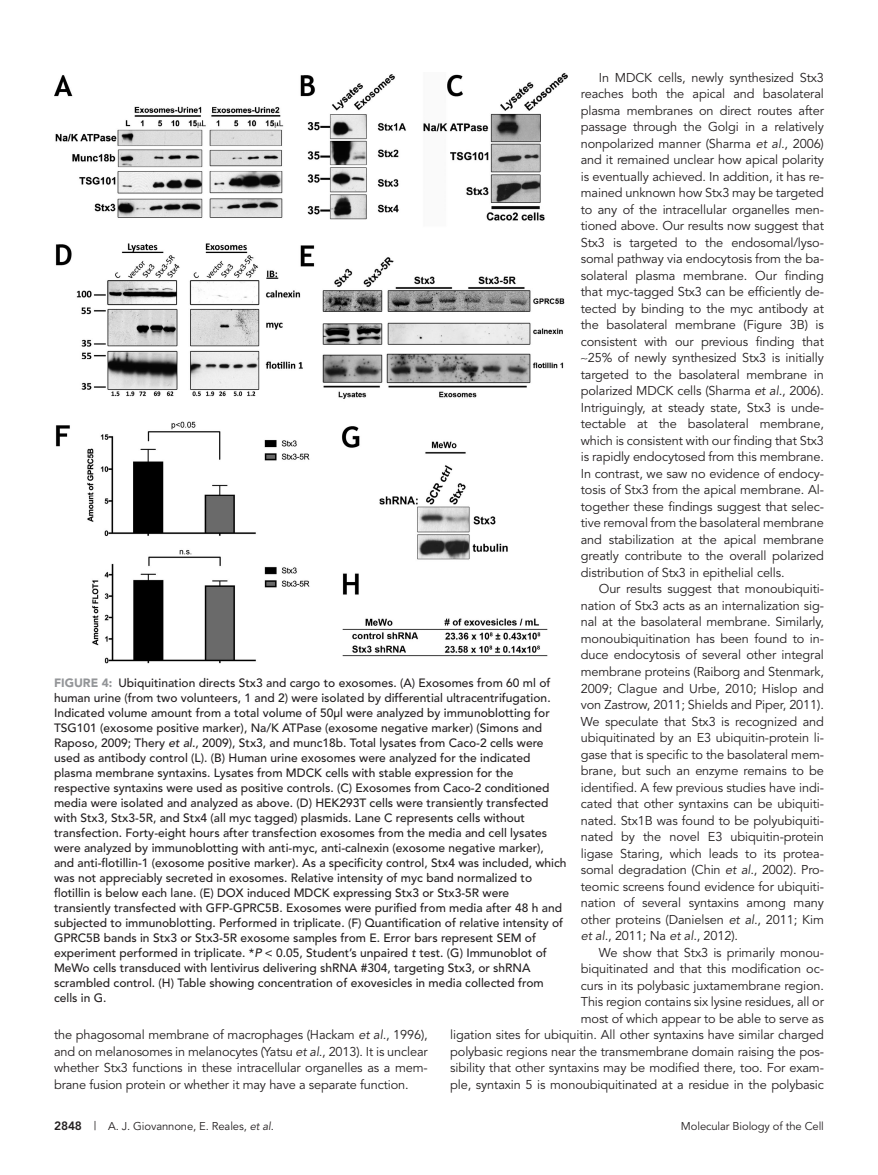
<style>
.page{position:relative;width:878px;height:1175px;background:#fff}
.page>*{position:absolute;margin:0;border:0;box-sizing:border-box;transform-origin:0 0}
.Para{font:12.75px/16.5px "Avenir";letter-spacing:-.01em;color:#231f20;text-align:justify}
.ParaFL{font:12.75px/16.5px "Avenir";letter-spacing:-.01em;color:#231f20;text-align:justify}
.FigCaption{font:500 12px/15px "Avenir";color:#231f20}
.t1{font:11.25px "Avenir";letter-spacing:-.01em;color:#231f20}
.s1{font-style:italic}
.s2{font-weight:900;color:#939598}
.s3{font-weight:800;font-size:12px}
.s4{font-size:12px}
</style>
<div class="page">
<img style="left:54px;top:73px;width:513px;height:590px">
<p class="Para" style="left:580px;top:69px;width:245px;text-indent:18px">In MDCK cells, newly synthesized Stx3 reaches both the apical and basolateral plasma membranes on direct routes after passage through the Golgi in a relatively nonpolarized manner (Sharma <span class="s1">et al.</span>, 2006) and it remained unclear how apical polarity is eventually achieved. In addition, it has re&shy;mained unknown how Stx3 may be targeted to any of the intracellular organelles men&shy;tioned above. Our results now suggest that Stx3 is targeted to the endosomal/lyso&shy;somal pathway via endocytosis from the ba&shy;solateral plasma membrane. Our finding that myc-tagged Stx3 can be efficiently de&shy;tected by binding to the myc antibody at the basolateral membrane (Figure 3B) is consistent with our previous finding that ∼25% of newly synthesized Stx3 is initially targeted to the basolateral membrane in polarized MDCK cells (Sharma <span class="s1">et al.</span>, 2006).<br>Intriguingly, at steady state, Stx3 is unde&shy;tectable at the basolateral membrane, which is consistent with our finding that Stx3 is rapidly endocytosed from this membrane.<br>In contrast, we saw no evidence of endocy&shy;tosis of Stx3 from the apical membrane. Al&shy;together these findings suggest that selec&shy;tive removal from the basolateral membrane and stabilization at the apical membrane greatly contribute to the overall polarized distribution of Stx3 in epithelial cells.</p>
<p class="Para" style="left:580px;top:581px;width:245px;text-indent:18px">Our results suggest that monoubiquiti&shy;nation of Stx3 acts as an internalization sig&shy;nal at the basolateral membrane. Similarly, monoubiquitination has been found to in&shy;duce endocytosis of several other integral membrane proteins (Raiborg and Stenmark, 2009; Clague and Urbe, 2010; Hislop and von Zastrow, 2011; Shields and Piper, 2011).<br>We speculate that Stx3 is recognized and ubiquitinated by an E3 ubiquitin-protein li&shy;gase that is specific to the basolateral mem&shy;brane, but such an enzyme remains to be identified. A few previous studies have indi&shy;cated that other syntaxins can be ubiquiti&shy;nated. Stx1B was found to be polyubiquiti&shy;nated by the novel E3 ubiquitin-protein ligase Staring, which leads to its protea&shy;somal degradation (Chin <span class="s1">et al.</span>, 2002). Pro&shy;teomic screens found evidence for ubiquiti&shy;nation of several syntaxins among many other proteins (Danielsen <span class="s1">et al.</span>, 2011; Kim <span class="s1">et al.</span>, 2011; Na <span class="s1">et al.</span>, 2012).</p>
<p class="Para" style="left:450px;top:944px;width:375px;text-align:right">We show that Stx3 is primarily monou-<br>biquitinated and that this modification oc-<br>curs in its polybasic juxtamembrane region.<br>This region contains six lysine residues, all or<br>most of which appear to be able to serve as<br>ligation sites for ubiquitin. All other syntaxins have similar charged polybasic regions near the transmembrane domain raising the pos&shy;sibility that other syntaxins may be modified there, too. For exam&shy;ple, syntaxin 5 is monoubiquitinated at a residue in the polybasic</p>
<p class="FigCaption" style="left:54px;top:675px;width:514px"><span class="s2">FIGURE 4:</span> Ubiquitination directs Stx3 and cargo to exosomes. (A) Exosomes from 60 ml of human urine (from two volunteers, 1 and 2) were isolated by differential ultracentrifugation.<br>Indicated volume amount from a total volume of 50μl were analyzed by immunoblotting for TSG101 (exosome positive marker), Na/K ATPase (exosome negative marker) (Simons and Raposo, 2009; Thery <span class="s1">et al.</span>, 2009), Stx3, and munc18b. Total lysates from Caco-2 cells were used as antibody control (L). (B) Human urine exosomes were analyzed for the indicated plasma membrane syntaxins. Lysates from MDCK cells with stable expression for the respective syntaxins were used as positive controls. (C) Exosomes from Caco-2 conditioned media were isolated and analyzed as above. (D) HEK293T cells were transiently transfected with Stx3, Stx3-5R, and Stx4 (all myc tagged) plasmids. Lane C represents cells without transfection. Forty-eight hours after transfection exosomes from the media and cell lysates were analyzed by immunoblotting with anti-myc, anti-calnexin (exosome negative marker), and anti-flotillin-1 (exosome positive marker). As a specificity control, Stx4 was included, which was not appreciably secreted in exosomes. Relative intensity of myc band normalized to flotillin is below each lane. (E) DOX induced MDCK expressing Stx3 or Stx3-5R were transiently transfected with GFP-GPRC5B. Exosomes were purified from media after 48 h and subjected to immunoblotting. Performed in triplicate. (F) Quantification of relative intensity of GPRC5B bands in Stx3 or Stx3-5R exosome samples from E. Error bars represent SEM of experiment performed in triplicate. *<span class="s1">P</span> &lt; 0.05, Student’s unpaired <span class="s1">t</span> test. (G) Immunoblot of MeWo cells transduced with lentivirus delivering shRNA #304, targeting Stx3, or shRNA scrambled control. (H) Table showing concentration of exovesicles in media collected from cells in G.</p>
<p class="ParaFL" style="left:54px;top:1026px;width:375px">the phagosomal membrane of macrophages (Hackam <span class="s1">et al.</span>, 1996), and on melanosomes in melanocytes (Yatsu <span class="s1">et al.</span>, 2013). It is unclear whether Stx3 functions in these intracellular organelles as a mem&shy;brane fusion protein or whether it may have a separate function.</p>
<p class="t1" style="left:54px;top:1119px;width:221px"><span class="s3">2848</span> <span class="s4">|</span> A. J. Giovannone, E. Reales, <span class="s1">et al</span>.</p>
<p class="t1" style="left:681px;top:1119px;width:144px">Molecular Biology of the Cell</p>
</div>
